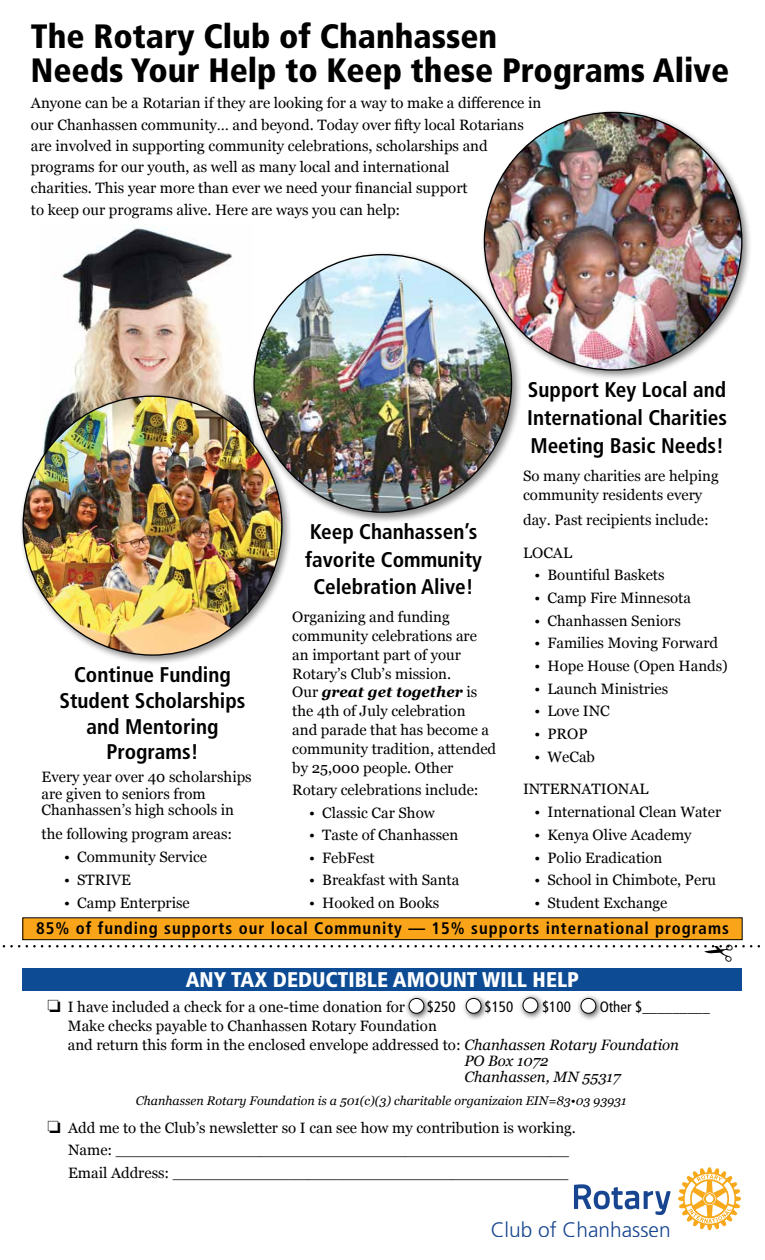
<style>
.page{position:relative;width:765px;height:1260px;background:#fff}
.page>*{position:absolute;margin:0;border:0;box-sizing:border-box;transform-origin:0 0}
.t1{font:900 condensed 33.75px/33.8px "Frutiger";color:#000}
.t2{font:700 condensed 21.25px/25.6px "Frutiger";color:#000;text-align:center}
.t3{font:900 condensed 21.25px "Frutiger";color:#fff}
.t4{font:300 20.88px "Frutiger LT Std";color:#17458f}
.t5{font:700 condensed 16.75px "Frutiger";letter-spacing:.06em;color:#000}
.t6{font:15px/18.8px "Georgia";color:#000}
.t7{font:condensed 15px "Frutiger";color:#000}
.t8{font:italic 15px/16.2px "Georgia";color:#000}
.t9{font:italic 12.5px "Georgia";color:#000}
.s1{font-weight:700;font-style:italic}
.s2{font-style:italic}
</style>
<div class="page">
<img style="left:61px;top:227px;width:171px;height:165px">
<div style="left:22px;top:968px;width:720px;height:23px;background:#0d4c94"></div>
<svg style="left:678px;top:1167px;width:63px;height:63px"></svg>
<svg style="left:574px;top:1184px;width:97px;height:31px"></svg>
<div style="left:23px;top:918px;width:719px;height:22px;background:#faa41a"></div>
<div style="left:22px;top:918px;width:720px;height:22px;border:1px solid #000"></div>
<div style="left:19px;top:392px;width:274px;height:274px;background:#000;opacity:.47"></div>
<img style="left:23px;top:396px;width:259px;height:259px;border-radius:129px">
<div style="left:480px;top:108px;width:273px;height:273px;background:#000;opacity:.47"></div>
<img style="left:484px;top:112px;width:258px;height:258px;border-radius:129px">
<div style="left:250px;top:251px;width:272px;height:272px;background:#000;opacity:.47"></div>
<img style="left:254px;top:255px;width:258px;height:257px;border-radius:129px">
<div style="left:405px;top:994px;width:27px;height:27px;background:#000;opacity:.75"></div>
<div style="left:409px;top:998px;width:15px;height:15px;background:#fff;border-radius:50%"></div>
<div style="left:409px;top:998px;width:15px;height:16px;border:1px solid #000;border-radius:50%"></div>
<div style="left:462px;top:994px;width:27px;height:27px;background:#000;opacity:.75"></div>
<div style="left:466px;top:998px;width:15px;height:15px;background:#fff;border-radius:50%"></div>
<div style="left:466px;top:998px;width:15px;height:16px;border:1px solid #000;border-radius:50%"></div>
<div style="left:519px;top:993px;width:27px;height:28px;background:#000;opacity:.75"></div>
<div style="left:523px;top:998px;width:15px;height:15px;background:#fff;border-radius:50%"></div>
<div style="left:523px;top:998px;width:15px;height:15px;border:1px solid #000;border-radius:50%"></div>
<div style="left:577px;top:994px;width:27px;height:27px;background:#000;opacity:.75"></div>
<div style="left:581px;top:998px;width:15px;height:15px;background:#fff;border-radius:50%"></div>
<div style="left:581px;top:998px;width:15px;height:16px;border:1px solid #000;border-radius:50%"></div>
<svg style="left:2px;top:945px;width:758px;height:3px"></svg>
<h1 class="t1" style="left:31px;top:19px;width:700px">The Rotary Club of Chanhassen<br>Needs Your Help to Keep these Programs Alive</h1>
<p class="t6" style="left:31px;top:92px;width:512px;line-height:21.2px">Anyone can be a Rotarian if they are looking for a way to make a difference in our Chanhassen community… and beyond. Today over fifty local Rotarians are involved in supporting community celebrations, scholarships and programs for our youth, as well as many local and international<br>charities. This year more than ever we need your financial support<br>to keep our programs alive. Here are ways you can help:</p>
<h2 class="t2" style="left:60px;top:662px;width:188px">Continue Funding<br>Student Scholarships and Mentoring<br>Programs!</h2>
<p class="t6" style="left:42px;top:767px;width:212px;line-height:16.9px">Every year over 40 scholarships are given to seniors from<br>Chanhassen’s high schools in</p>
<p class="t6" style="left:42px;top:823px;width:192px">the following program areas:</p>
<p class="t6" style="left:64px;top:847px;width:145px">• Community Service</p>
<p class="t6" style="left:64px;top:870px;width:69px">• STRIVE</p>
<p class="t6" style="left:64px;top:893px;width:127px">• Camp Enterprise</p>
<h2 class="t2" style="left:305px;top:518px;width:179px;line-height:27.5px">Keep Chanhassen’s favorite Community<br>Celebration Alive!</h2>
<p class="t6" style="left:292px;top:607px;width:205px">Organizing and funding community celebrations are an important part of your<br>Rotary’s Club’s mission.<br>Our <span class="s1">great get together</span> is the 4th of July celebration<br>and parade that has become a community tradition, attended by 25,000 people. Other</p>
<p class="t6" style="left:292px;top:780px;width:188px">Rotary celebrations include:</p>
<p class="t6" style="left:309px;top:803px;width:127px">• Classic Car Show</p>
<p class="t6" style="left:309px;top:825px;width:151px">• Taste of Chanhassen</p>
<p class="t6" style="left:309px;top:848px;width:67px">• FebFest</p>
<p class="t6" style="left:309px;top:870px;width:152px">• Breakfast with Santa</p>
<p class="t6" style="left:309px;top:893px;width:132px">• Hooked on Books</p>
<h2 class="t2" style="left:527px;top:376px;width:202px;line-height:27.8px;text-align:justify">Support Key Local and International Charities Meeting Basic Needs!</h2>
<p class="t6" style="left:523px;top:466px;width:197px">So many charities are helping community residents every</p>
<p class="t6" style="left:523px;top:503px;width:187px;line-height:32.6px">day. Past recipients include:<br>LOCAL</p>
<p class="t6" style="left:534px;top:565px;width:132px">• Bountiful Baskets</p>
<p class="t6" style="left:534px;top:588px;width:158px">• Camp Fire Minnesota</p>
<p class="t6" style="left:534px;top:611px;width:148px">• Chanhassen Seniors</p>
<p class="t6" style="left:534px;top:633px;width:185px">• Families Moving Forward</p>
<p class="t6" style="left:534px;top:656px;width:195px">• Hope House (Open Hands)</p>
<p class="t6" style="left:534px;top:679px;width:135px">• Launch Ministries</p>
<p class="t6" style="left:534px;top:701px;width:77px">• Love INC</p>
<p class="t6" style="left:534px;top:724px;width:55px">• PROP</p>
<p class="t6" style="left:523px;top:740px;width:127px;line-height:32.6px;text-indent:11px">• WeCab<br>INTERNATIONAL</p>
<p class="t6" style="left:534px;top:802px;width:188px">• International Clean Water</p>
<p class="t6" style="left:534px;top:825px;width:159px">• Kenya Olive Academy</p>
<p class="t6" style="left:534px;top:847px;width:130px">• Polio Eradication</p>
<p class="t6" style="left:534px;top:870px;width:183px">• School in Chimbote, Peru</p>
<p class="t6" style="left:534px;top:893px;width:135px">• Student Exchange</p>
<p class="t5" style="left:36px;top:918px;width:694px">85% of funding supports our local Community — 15% supports international programs</p>
<h2 class="t3" style="left:186px;top:967px;width:395px">ANY TAX DEDUCTIBLE AMOUNT WILL HELP</h2>
<p class="t6" style="left:48px;top:997px;width:359px">❏ I have included a check for a one-time donation for</p>
<p class="t7" style="left:427px;top:998px;width:30px">$250</p>
<p class="t7" style="left:484px;top:998px;width:30px">$150</p>
<p class="t7" style="left:542px;top:998px;width:30px">$100</p>
<p class="t7" style="left:600px;top:998px;width:112px">Other $_________</p>
<p class="t6" style="left:68px;top:1016px;width:613px">Make checks payable to Chanhassen Rotary Foundation<br>and return this form in the enclosed envelope addressed to: <span class="s2">Chanhassen Rotary Foundation</span></p>
<p class="t8" style="left:464px;top:1052px;width:158px">PO Box 1072<br>Chanhassen, MN 55317</p>
<p class="t9" style="left:136px;top:1091px;width:492px">Chanhassen Rotary Foundation is a 501(c)(3) charitable organizaion EIN=83•03 93931</p>
<p class="t6" style="left:68px;top:1116px;width:509px;line-height:22.5px;text-indent:-21px">❏ Add me to the Club’s newsletter so I can see how my contribution is working.<br>Name: _______________________________________________<br>Email Address: _________________________________________</p>
<h3 class="t4" style="left:491px;top:1217px;width:182px">Club of Chanhassen</h3>
</div>
